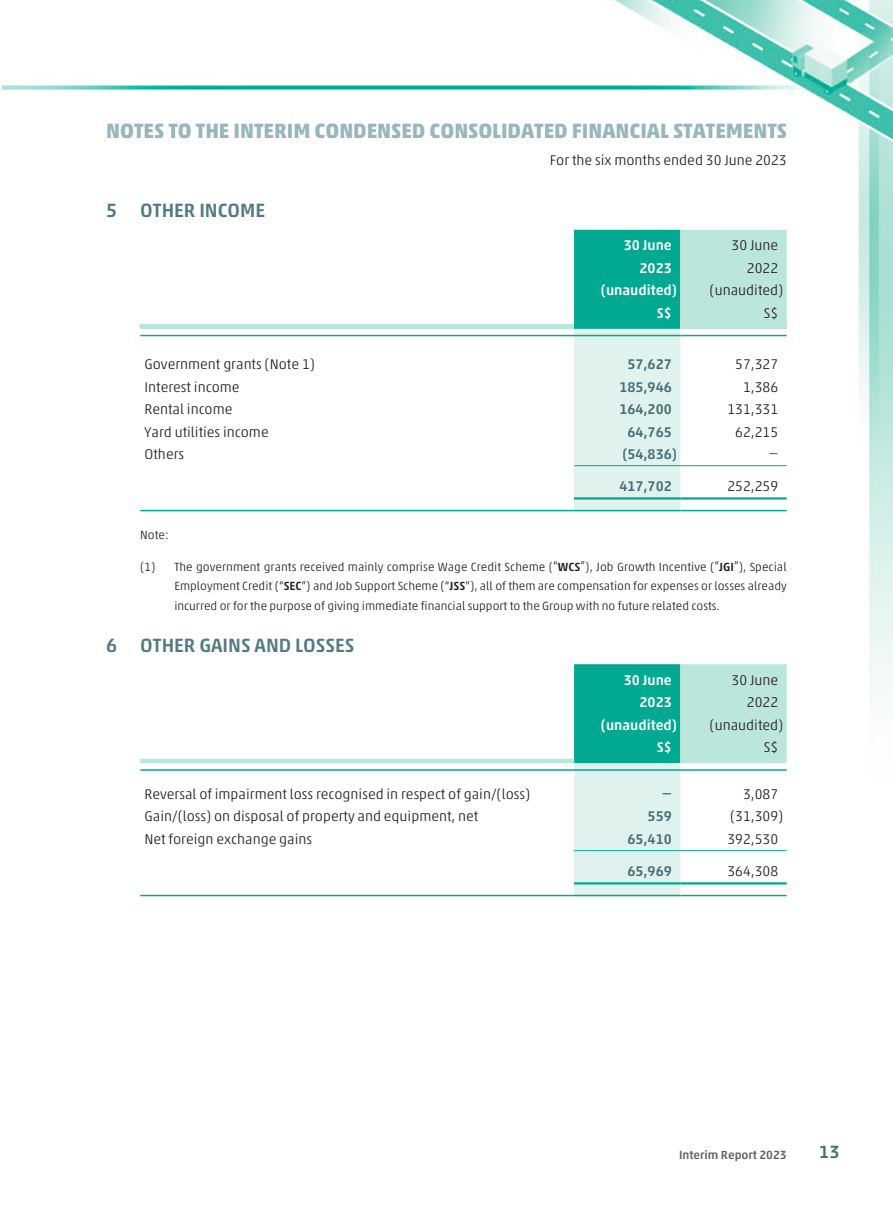
<style>
.page{position:relative;width:893px;height:1212px;background:#fff}
.page>*{position:absolute;margin:0;border:0;box-sizing:border-box;transform-origin:0 0}
.t1{font:700 21px "Akko Pro";letter-spacing:-.005em;color:#97b6bd}
._3__標題{font:500 19.5px "Akko Pro";color:#527a82}
.t2{font:500 18px "Akko Pro";color:#496e76}
._1__內文{font:300 14.25px "Akko Pro";color:#231f20}
._1__內文-2{font:500 14.25px "Akko Pro";color:#496e76}
._1__內文-3{font:500 14.25px "Akko Pro";color:#fff}
._2__附註內文{font:300 12px/19.5px "Akko Pro";color:#231f20;text-align:justify}
.t3{font:500 12px "Akko Pro";color:#636366}
.s1{font-weight:500}
</style>
<div class="page">
<img style="left:2px;top:0;width:891px;height:897px">
<div style="left:140px;top:324px;width:434px;height:5px;background:#bbe6dc"></div>
<svg style="left:574px;top:230px;width:213px;height:280px"></svg>
<hr style="left:140px;top:335px;width:434px;height:1px;background:#00a990">
<hr style="left:574px;top:335px;width:106px;height:1px;background:#00a990">
<hr style="left:680px;top:335px;width:107px;height:1px;background:#00a990">
<hr style="left:574px;top:465px;width:106px;height:1px;background:#00a990">
<hr style="left:680px;top:465px;width:107px;height:1px;background:#00a990">
<hr style="left:574px;top:497px;width:106px;height:3px;background:#00a990">
<hr style="left:680px;top:497px;width:107px;height:3px;background:#00a990">
<hr style="left:140px;top:510px;width:434px;height:1px;background:#00a990">
<hr style="left:574px;top:510px;width:106px;height:1px;background:#00a990">
<hr style="left:680px;top:510px;width:107px;height:1px;background:#00a990">
<svg style="left:140px;top:664px;width:647px;height:99px"></svg>
<svg style="left:574px;top:664px;width:106px;height:231px;background:#7cd1c4"></svg>
<hr style="left:140px;top:769px;width:434px;height:2px;background:#00a990">
<hr style="left:574px;top:769px;width:106px;height:2px;background:#00a990">
<hr style="left:680px;top:769px;width:107px;height:2px;background:#00a990">
<hr style="left:574px;top:850px;width:106px;height:1px;background:#00a990">
<hr style="left:680px;top:850px;width:107px;height:1px;background:#00a990">
<hr style="left:574px;top:882px;width:106px;height:2px;background:#00a990">
<hr style="left:680px;top:882px;width:107px;height:2px;background:#00a990">
<hr style="left:140px;top:895px;width:434px;height:1px;background:#00a990">
<hr style="left:574px;top:895px;width:106px;height:1px;background:#00a990">
<hr style="left:680px;top:895px;width:107px;height:1px;background:#00a990">
<h1 class="t1" style="left:106px;top:118px;width:682px">NOTES TO THE INTERIM CONDENSED CONSOLIDATED FINANCIAL STATEMENTS</h1>
<p class="_1__內文" style="left:550px;top:151px;width:238px">For the six months ended 30 June 2023</p>
<p class="_3__標題" style="left:106px;top:199px;width:160px">5 OTHER INCOME</p>
<p class="_1__內文-3" style="left:624px;top:237px;width:50px">30 June</p>
<p class="_1__內文-3" style="left:639px;top:259px;width:34px">2023</p>
<p class="_1__內文" style="left:731px;top:237px;width:48px">30 June</p>
<p class="_1__內文" style="left:747px;top:259px;width:33px">2022</p>
<p class="_1__內文-3" style="left:601px;top:282px;width:78px">(unaudited)</p>
<p class="_1__內文" style="left:710px;top:282px;width:75px">(unaudited)</p>
<p class="_1__內文-3" style="left:657px;top:304px;width:17px">S$</p>
<p class="_1__內文" style="left:764px;top:304px;width:16px">S$</p>
<p class="_1__內文" style="left:145px;top:355px;width:172px">Government grants (Note 1)</p>
<p class="_1__內文-2" style="left:627px;top:355px;width:46px">57,627</p>
<p class="_1__內文" style="left:735px;top:355px;width:44px">57,327</p>
<p class="_1__內文" style="left:145px;top:378px;width:96px">Interest income</p>
<p class="_1__內文-2" style="left:619px;top:378px;width:54px">185,946</p>
<p class="_1__內文" style="left:743px;top:378px;width:37px">1,386</p>
<p class="_1__內文" style="left:145px;top:400px;width:89px">Rental income</p>
<p class="_1__內文-2" style="left:619px;top:400px;width:54px">164,200</p>
<p class="_1__內文" style="left:727px;top:400px;width:52px">131,331</p>
<p class="_1__內文" style="left:145px;top:423px;width:126px">Yard utilities income</p>
<p class="_1__內文-2" style="left:627px;top:423px;width:46px">64,765</p>
<p class="_1__內文" style="left:735px;top:423px;width:44px">62,215</p>
<p class="_1__內文" style="left:145px;top:445px;width:41px">Others</p>
<p class="_1__內文-2" style="left:622px;top:445px;width:56px">(54,836)</p>
<p class="_1__內文" style="left:769px;top:445px;width:11px">—</p>
<p class="_1__內文-2" style="left:619px;top:477px;width:54px">417,702</p>
<p class="_1__內文" style="left:727px;top:477px;width:52px">252,259</p>
<p class="_2__附註內文" style="left:140px;top:525px;width:30px">Note:</p>
<p class="_2__附註內文" style="left:174px;top:557px;width:614px;text-indent:-34px">(1) The government grants received mainly comprise Wage Credit Scheme (“<span class="s1">WCS</span>”), Job Growth Incentive (“<span class="s1">JGI</span>”), Special Employment Credit (“<span class="s1">SEC</span>”) and Job Support Scheme (“<span class="s1">JSS</span>”), all of them are compensation for expenses or losses already incurred or for the purpose of giving immediate financial support to the Group with no future related costs.</p>
<p class="_3__標題" style="left:106px;top:633px;width:250px">6 OTHER GAINS AND LOSSES</p>
<p class="_1__內文-3" style="left:624px;top:671px;width:50px">30 June</p>
<p class="_1__內文-3" style="left:639px;top:694px;width:34px">2023</p>
<p class="_1__內文" style="left:731px;top:671px;width:48px">30 June</p>
<p class="_1__內文" style="left:747px;top:694px;width:33px">2022</p>
<p class="_1__內文-3" style="left:601px;top:716px;width:78px">(unaudited)</p>
<p class="_1__內文" style="left:710px;top:716px;width:75px">(unaudited)</p>
<p class="_1__內文-3" style="left:657px;top:739px;width:17px">S$</p>
<p class="_1__內文" style="left:764px;top:739px;width:16px">S$</p>
<p class="_1__內文" style="left:145px;top:785px;width:387px">Reversal of impairment loss recognised in respect of gain/(loss)</p>
<p class="_1__內文-2" style="left:662px;top:785px;width:11px">—</p>
<p class="_1__內文" style="left:743px;top:785px;width:37px">3,087</p>
<p class="_1__內文" style="left:145px;top:808px;width:335px">Gain/(loss) on disposal of property and equipment, net</p>
<p class="_1__內文-2" style="left:648px;top:808px;width:26px">559</p>
<p class="_1__內文" style="left:730px;top:808px;width:55px">(31,309)</p>
<p class="_1__內文" style="left:145px;top:830px;width:169px">Net foreign exchange gains</p>
<p class="_1__內文-2" style="left:627px;top:830px;width:46px">65,410</p>
<p class="_1__內文" style="left:727px;top:830px;width:52px">392,530</p>
<p class="_1__內文-2" style="left:627px;top:862px;width:46px">65,969</p>
<p class="_1__內文" style="left:727px;top:862px;width:52px">364,308</p>
<p class="t3" style="left:679px;top:1147px;width:109px">Interim Report 2023</p>
<p class="t2" style="left:819px;top:1141px;width:22px">13</p>
</div>
